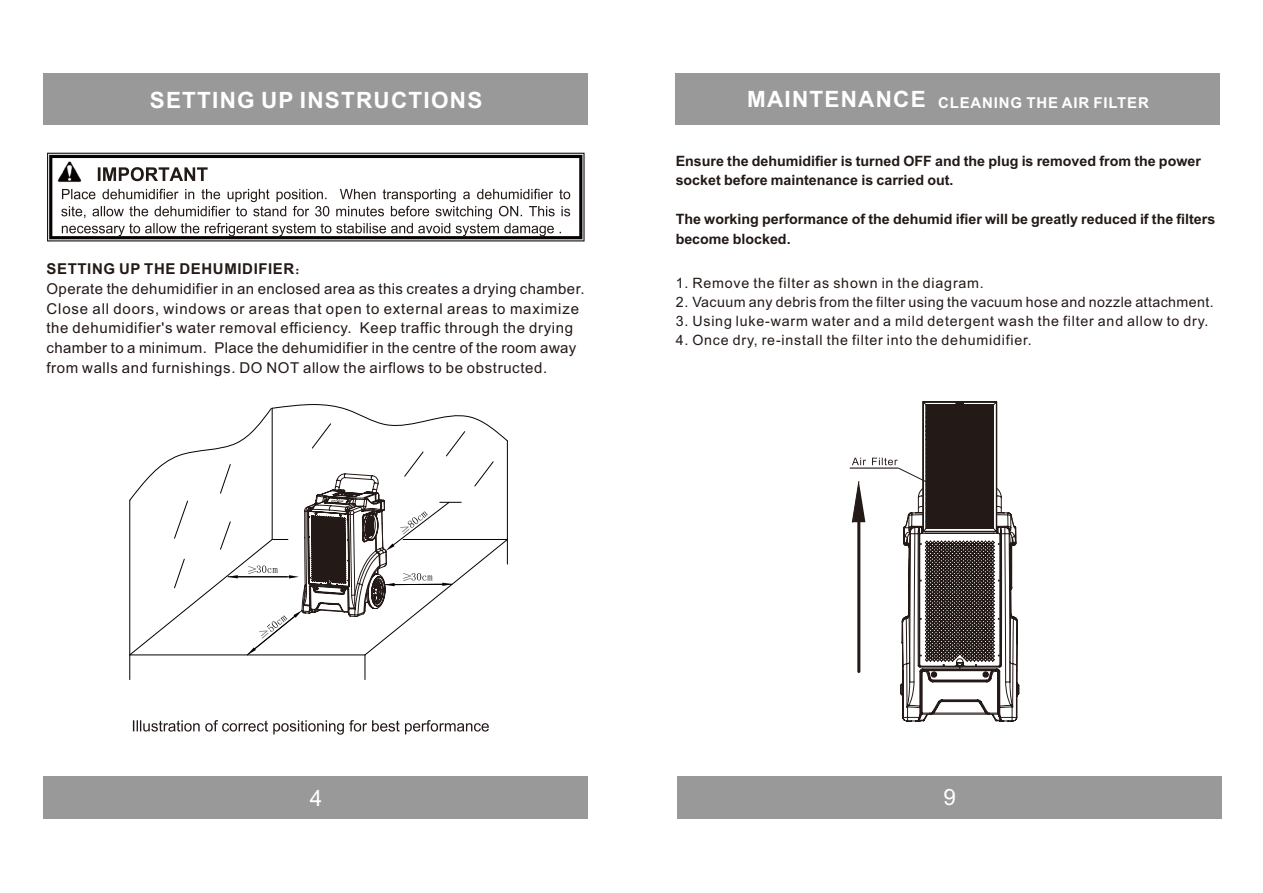
<style>
.page{position:relative;width:1263px;height:893px;background:#fff}
.page>*{position:absolute;margin:0;border:0;box-sizing:border-box;transform-origin:0 0}
.t1{font:700 22.5px "Arial";letter-spacing:.055em;color:#fff}
.t2{font:22.5px "Arial";color:#fff}
.t3{font:15px/19.8px "Arial";letter-spacing:.04em;color:#231916}
.t4{font:700 15px "Arial";letter-spacing:.055em;color:#fff}
.t5{font:700 14.25px/19.5px "Arial";color:#231916}
.t6{font:14.25px "Arial";letter-spacing:.055em;color:#231916}
.t7{font:14.25px "Arial";letter-spacing:.03em;color:#231916}
.t8{font:10.65px "Sim Sun";color:#231916}
.s1{font-weight:700}
.s2{font-family:"Sim Sun"}
.s3{font-size:22.5px}
</style>
<div class="page">
<div style="left:43px;top:776px;width:545px;height:43px;background:#999"></div>
<div style="left:43px;top:74px;width:545px;height:51px;background:#999"></div>
<svg style="left:47px;top:153px;width:537px;height:88px"></svg>
<svg style="left:98px;top:167px;width:110px;height:14px"></svg>
<svg style="left:61px;top:189px;width:509px;height:47px"></svg>
<img style="left:56px;top:161px;width:27px;height:21px">
<div style="left:676px;top:74px;width:544px;height:51px;background:#999"></div>
<div style="left:677px;top:776px;width:544px;height:43px;background:#999"></div>
<svg style="left:133px;top:720px;width:356px;height:15px"></svg>
<hr style="left:850px;top:468px;width:48px;height:1px;background:#231916">
<svg style="left:852px;top:401px;width:167px;height:321px"></svg>
<svg style="left:129px;top:404px;width:379px;height:276px"></svg>
<h1 class="t1" style="left:150px;top:91px;width:334px">SETTING UP INSTRUCTIONS</h1>
<p class="t3" style="left:46px;top:260px;width:540px"><span class="s1">SETTING UP THE DEHUMIDIFIER</span><span class="s2">：<br></span>Operate the dehumidifier in an enclosed area as this creates a drying chamber.<br>Close all doors, windows or areas that open to external areas to maximize the dehumidifier's water removal efficiency. Keep traffic through the drying chamber to a minimum. Place the dehumidifier in the centre of the room away from walls and furnishings. DO NOT allow the airflows to be obstructed.</p>
<p class="t8" style="left:247px;top:564px;width:12px">≥</p>
<p class="t8" style="left:402px;top:572px;width:12px">≥</p>
<h1 class="t2" style="left:310px;top:789px;width:14px">4</h1>
<p class="t4" style="left:747px;top:97px;width:403px"><span class="s3">MAINTENANCE</span> CLEANING THE AIR FILTER</p>
<p class="t5" style="left:676px;top:152px;width:527px">Ensure the dehumidifier is turned OFF and the plug is removed from the power socket before maintenance is carried out.</p>
<p class="t5" style="left:676px;top:211px;width:541px">The working performance of the dehumid ifier will be greatly reduced if the filters become blocked.</p>
<p class="t6" style="left:676px;top:277px;width:310px">1. Remove the filter as shown in the diagram.</p>
<p class="t7" style="left:676px;top:296px;width:539px">2. Vacuum any debris from the filter using the vacuum hose and nozzle attachment.</p>
<p class="t6" style="left:676px;top:316px;width:534px">3. Using luke-warm water and a mild detergent wash the filter and allow to dry.</p>
<p class="t6" style="left:676px;top:335px;width:358px">4. Once dry, re-install the filter into the dehumidifier.</p>
<h1 class="t2" style="left:943px;top:789px;width:14px">9</h1>
</div>
